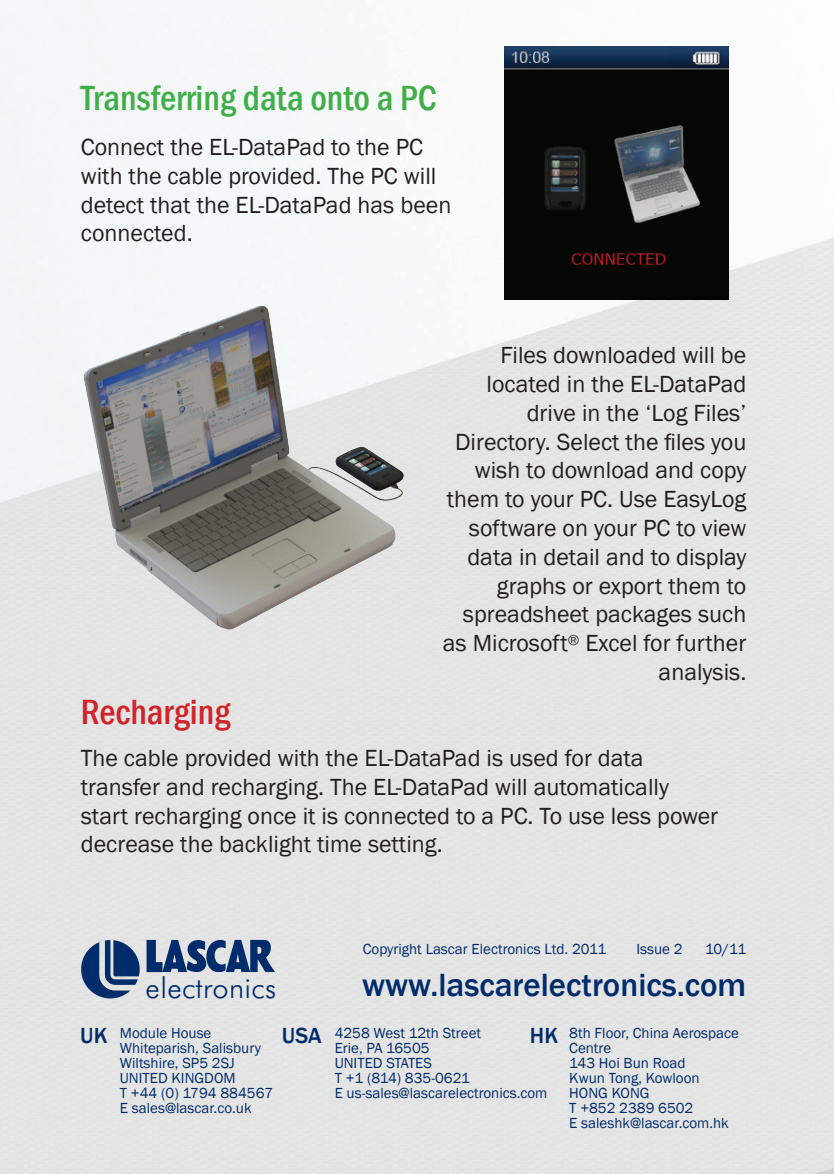
<style>
.page{position:relative;width:834px;height:1174px;background:#fff}
.page>*{position:absolute;margin:0;border:0;box-sizing:border-box;transform-origin:0 0}
.t1{font:500 condensed 36px "Franklin Gothic";color:#40ae49}
.t2{font:500 condensed 36px "Franklin Gothic";color:#d1232a}
.t3{font:500 33px "Franklin Gothic";color:#002c6b}
.t4{font:300 29.1px "Futura BT";letter-spacing:.01em;color:#002c6b}
.t5{font:24px/28.8px "Franklin Gothic";color:#231f20}
.t6{font:500 22.5px "Franklin Gothic";color:#002c6b}
.t7{font:15px/15px "Franklin Gothic";color:#002c6b}
</style>
<div class="page">
<img style="left:0;top:0;width:833px;height:1174px">
<img style="left:504px;top:46px;width:224px;height:253px">
<img style="left:17px;top:298px;width:419px;height:347px">
<svg style="left:81px;top:933px;width:194px;height:65px;background:#8d9eb6"></svg>
<p class="t1" style="left:81px;top:75px;width:357px">Transferring data onto a PC</p>
<p class="t5" style="left:81px;top:133px;width:372px">Connect the EL-DataPad to the PC with the cable provided. The PC will detect that the EL-DataPad has been connected.</p>
<p class="t5" style="left:443px;top:341px;width:305px;text-align:right">Files downloaded will be located in the EL-DataPad drive in the ‘Log Files’<br>Directory. Select the files you wish to download and copy them to your PC. Use EasyLog software on your PC to view data in detail and to display graphs or export them to spreadsheet packages such as Microsoft<sup>®</sup> Excel for further analysis.</p>
<p class="t2" style="left:81px;top:688px;width:151px">Recharging</p>
<p class="t5" style="left:81px;top:744px;width:638px">The cable provided with the EL-DataPad is used for data transfer and recharging. The EL-DataPad will automatically start recharging once it is connected to a PC. To use less power decrease the backlight time setting.</p>
<p class="t4" style="left:145px;top:969px;width:132px">electronics</p>
<p class="t7" style="left:363px;top:942px;width:245px">Copyright Lascar Electronics Ltd. 2011</p>
<p class="t7" style="left:636px;top:942px;width:48px">Issue 2</p>
<p class="t7" style="left:705px;top:942px;width:43px">10/11</p>
<p class="t3" style="left:362px;top:964px;width:385px">www.lascarelectronics.com</p>
<p class="t6" style="left:80px;top:1021px;width:29px">UK</p>
<p class="t7" style="left:334px;top:1025px;width:214px">4258 West 12th Street<br>Erie, PA 16505<br>UNITED STATES<br>T +1 (814) 835-0621<br>E us-sales@lascarelectronics.com</p>
<p class="t6" style="left:282px;top:1021px;width:41px">USA</p>
<p class="t7" style="left:569px;top:1025px;width:171px">8th Floor, China Aerospace<br>Centre<br>143 Hoi Bun Road<br>Kwun Tong, Kowloon<br>HONG KONG<br>T +852 2389 6502<br>E saleshk@lascar.com.hk</p>
<p class="t7" style="left:120px;top:1025px;width:155px">Module House<br>Whiteparish, Salisbury<br>Wiltshire, SP5 2SJ<br>UNITED KINGDOM<br>T +44 (0) 1794 884567<br>E sales@lascar.co.uk</p>
<p class="t6" style="left:530px;top:1021px;width:30px">HK</p>
</div>
